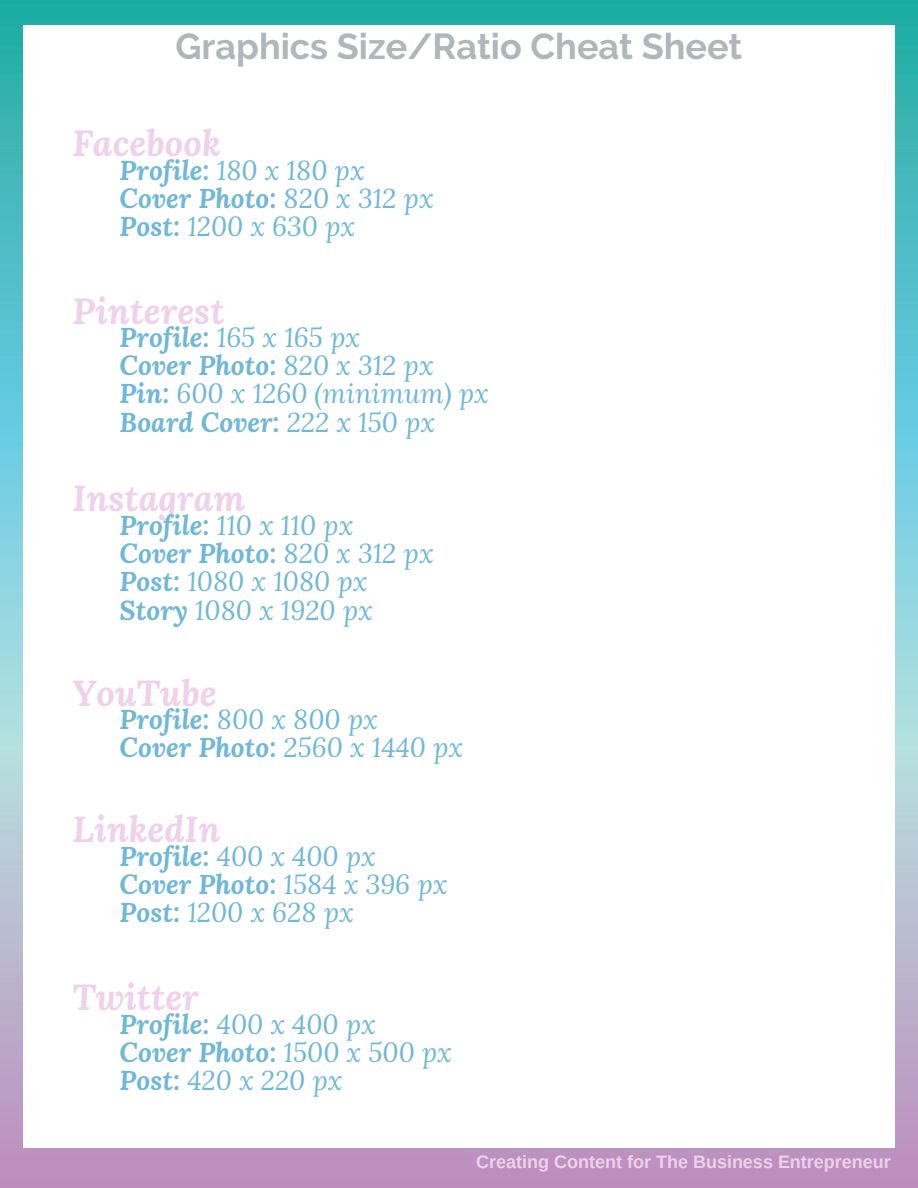
<style>
.page{position:relative;width:918px;height:1188px;background:#fff}
.page>*{position:absolute;margin:0;border:0;box-sizing:border-box;transform-origin:0 0}
.t1{font:italic 700 36px "Lora";color:#efd1eb}
.t2{font:700 36px "Raleway";color:#b0b6ba}
.t3{font:italic 27px/28.2px "Lora";color:#6fb8d7}
.t4{font:700 18px "Arimo";color:#efd1eb}
.s1{font-weight:700}
</style>
<div class="page">
<img style="left:0;top:0;width:918px;height:1188px">
<div style="left:23px;top:25px;width:872px;height:1123px;background:#fff"></div>
<h1 class="t2" style="left:176px;top:26px;width:568px">Graphics Size/Ratio Cheat Sheet</h1>
<h1 class="t1" style="left:73px;top:119px;width:150px">Facebook</h1>
<p class="t3" style="left:120px;top:155px;width:316px"><span class="s1">Profile:</span> 180 x 180 px<br><span class="s1">Cover Photo:</span> 820 x 312 px<br><span class="s1">Post:</span> 1200 x 630 px</p>
<h1 class="t1" style="left:73px;top:286px;width:153px">Pinterest</h1>
<p class="t3" style="left:120px;top:323px;width:371px"><span class="s1">Profile:</span> 165 x 165 px<br><span class="s1">Cover Photo:</span> 820 x 312 px<br><span class="s1">Pin:</span> 600 x 1260 (minimum) px<br><span class="s1">Board Cover:</span> 222 x 150 px</p>
<h1 class="t1" style="left:73px;top:474px;width:174px">Instagram</h1>
<p class="t3" style="left:120px;top:511px;width:316px"><span class="s1">Profile:</span> 110 x 110 px<br><span class="s1">Cover Photo:</span> 820 x 312 px<br><span class="s1">Post:</span> 1080 x 1080 px<br><span class="s1">Story</span> 1080 x 1920 px</p>
<h1 class="t1" style="left:73px;top:668px;width:146px">YouTube</h1>
<p class="t3" style="left:120px;top:705px;width:345px"><span class="s1">Profile:</span> 800 x 800 px<br><span class="s1">Cover Photo:</span> 2560 x 1440 px</p>
<h1 class="t1" style="left:73px;top:805px;width:149px">LinkedIn</h1>
<p class="t3" style="left:120px;top:842px;width:329px"><span class="s1">Profile:</span> 400 x 400 px<br><span class="s1">Cover Photo:</span> 1584 x 396 px<br><span class="s1">Post:</span> 1200 x 628 px</p>
<h1 class="t1" style="left:73px;top:973px;width:128px">Twitter</h1>
<p class="t3" style="left:120px;top:1009px;width:334px"><span class="s1">Profile:</span> 400 x 400 px<br><span class="s1">Cover Photo:</span> 1500 x 500 px<br><span class="s1">Post:</span> 420 x 220 px</p>
<p class="t4" style="left:476px;top:1152px;width:416px">Creating Content for The Business Entrepreneur</p>
</div>
